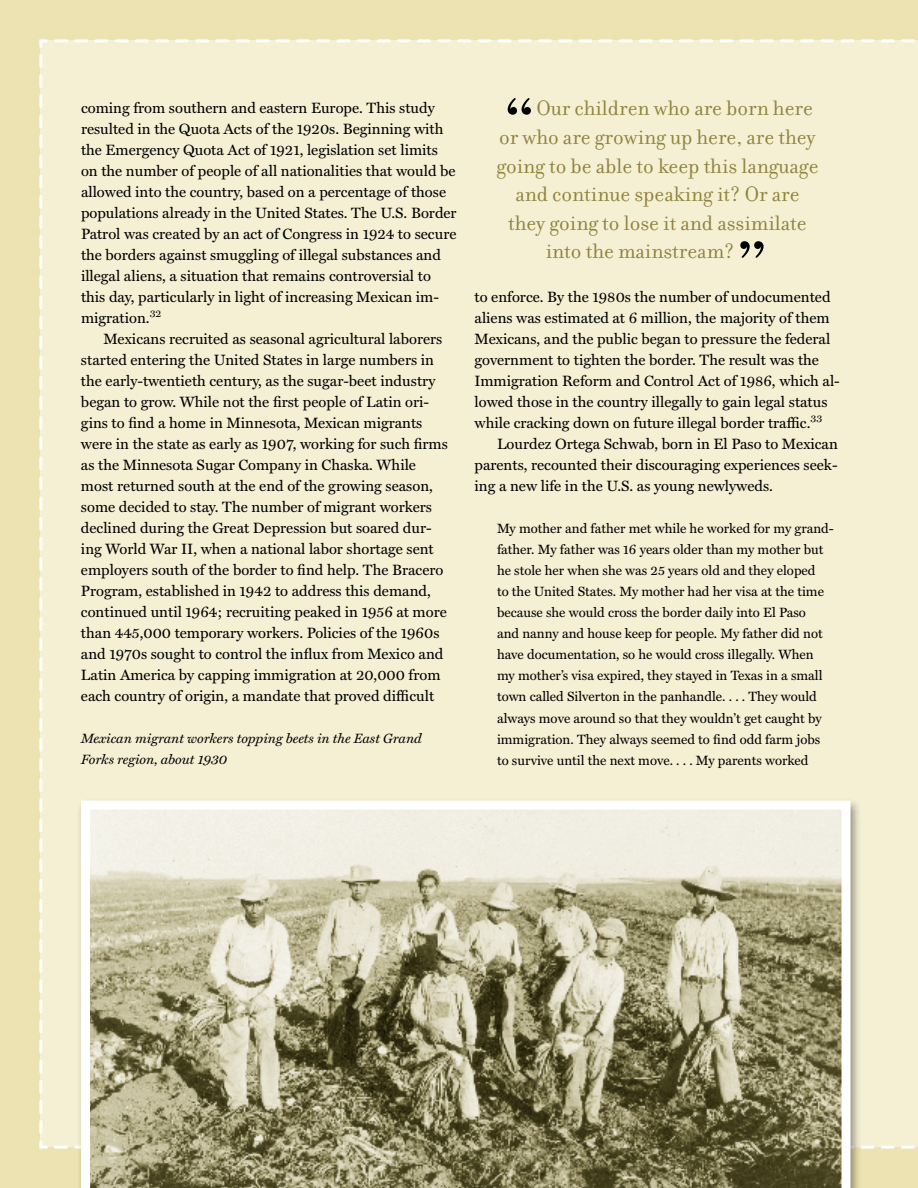
<style>
.page{position:relative;width:918px;height:1188px;background:#ede3b2}
.page>*{position:absolute;margin:0;border:0;box-sizing:border-box;transform-origin:0 0}
.t1{font:82.5px "Filosofia OT";color:#000}
.t2{font:22.5px "Filosofia OT";color:#8e833b}
.t3{font:15px/21px "Miller Text";color:#000}
.t4{font:13.5px/21px "Miller Text";color:#000}
.t5{font:italic 13.5px/21px "Miller Text";color:#000}
</style>
<div class="page">
<div style="left:39px;top:39px;width:879px;height:1110px;background:#f5efd4"></div>
<div style="left:76px;top:797px;width:785px;height:391px;background:#000;opacity:.4"></div>
<svg style="left:81px;top:801px;width:769px;height:387px;background:#aeaa8e"></svg>
<p class="t3" style="left:81px;top:98px;width:377px">coming from southern and eastern Europe. This study resulted in the Quota Acts of the 1920s. Beginning with the Emergency Quota Act of 1921, legislation set limits on the number of people of all nationalities that would be allowed into the country, based on a percentage of those populations already in the United States. The U.S. Border Patrol was created by an act of Congress in 1924 to secure the borders against smuggling of illegal substances and illegal aliens, a situation that remains controversial to this day, particularly in light of increasing Mexican im&shy;migration.<sup>32</sup></p>
<p class="t3" style="left:81px;top:329px;width:369px;text-indent:22px">Mexicans recruited as seasonal agricultural laborers started entering the United States in large numbers in the early-twentieth century, as the sugar-beet industry began to grow. While not the first people of Latin ori&shy;gins to find a home in Minnesota, Mexican migrants were in the state as early as 1907, working for such firms as the Minnesota Sugar Company in Chaska. While most returned south at the end of the growing season, some decided to stay. The number of migrant workers declined during the Great Depression but soared dur&shy;ing World War II, when a national labor shortage sent employers south of the border to find help. The Bracero Program, established in 1942 to address this demand, continued until 1964; recruiting peaked in 1956 at more than 445,000 temporary workers. Policies of the 1960s and 1970s sought to control the influx from Mexico and Latin America by capping immigration at 20,000 from each country of origin, a mandate that proved difficult</p>
<p class="t5" style="left:81px;top:728px;width:342px">Mexican migrant workers topping beets in the East Grand<br>Forks region, about 1930</p>
<h1 class="t1" style="left:502px;top:82px;width:36px">“</h1>
<h2 class="t2" style="left:537px;top:96px;width:278px">Our children who are born here</h2>
<h2 class="t2" style="left:499px;top:125px;width:318px">or who are growing up here, are they</h2>
<h2 class="t2" style="left:496px;top:153px;width:324px">going to be able to keep this language</h2>
<h2 class="t2" style="left:515px;top:182px;width:286px">and continue speaking it? Or are</h2>
<h2 class="t2" style="left:508px;top:210px;width:300px">they going to lose it and assimilate</h2>
<h2 class="t2" style="left:546px;top:239px;width:190px">into the mainstream?</h2>
<h1 class="t1" style="left:735px;top:224px;width:36px">”</h1>
<p class="t3" style="left:475px;top:287px;width:367px">to enforce. By the 1980s the number of undocumented aliens was estimated at 6 million, the majority of them Mexicans, and the public began to pressure the federal government to tighten the border. The result was the Immigration Reform and Control Act of 1986, which al&shy;lowed those in the country illegally to gain legal status while cracking down on future illegal border traffic.<sup>33</sup></p>
<p class="t3" style="left:475px;top:434px;width:365px;text-align:justify;text-indent:22px">Lourdez Ortega Schwab, born in El Paso to Mexican parents, recounted their discouraging experiences seek&shy;ing a new life in the U.S. as young newlyweds.</p>
<p class="t4" style="left:497px;top:518px;width:338px">My mother and father met while he worked for my grand&shy;father. My father was 16 years older than my mother but he stole her when she was 25 years old and they eloped<br>to the United States. My mother had her visa at the time because she would cross the border daily into El Paso<br>and nanny and house keep for people. My father did not have documentation, so he would cross illegally. When my mother’s visa expired, they stayed in Texas in a small town called Silverton in the panhandle. . . . They would always move around so that they wouldn’t get caught by immigration. They always seemed to find odd farm jobs to survive until the next move. . . . My parents worked</p>
</div>
